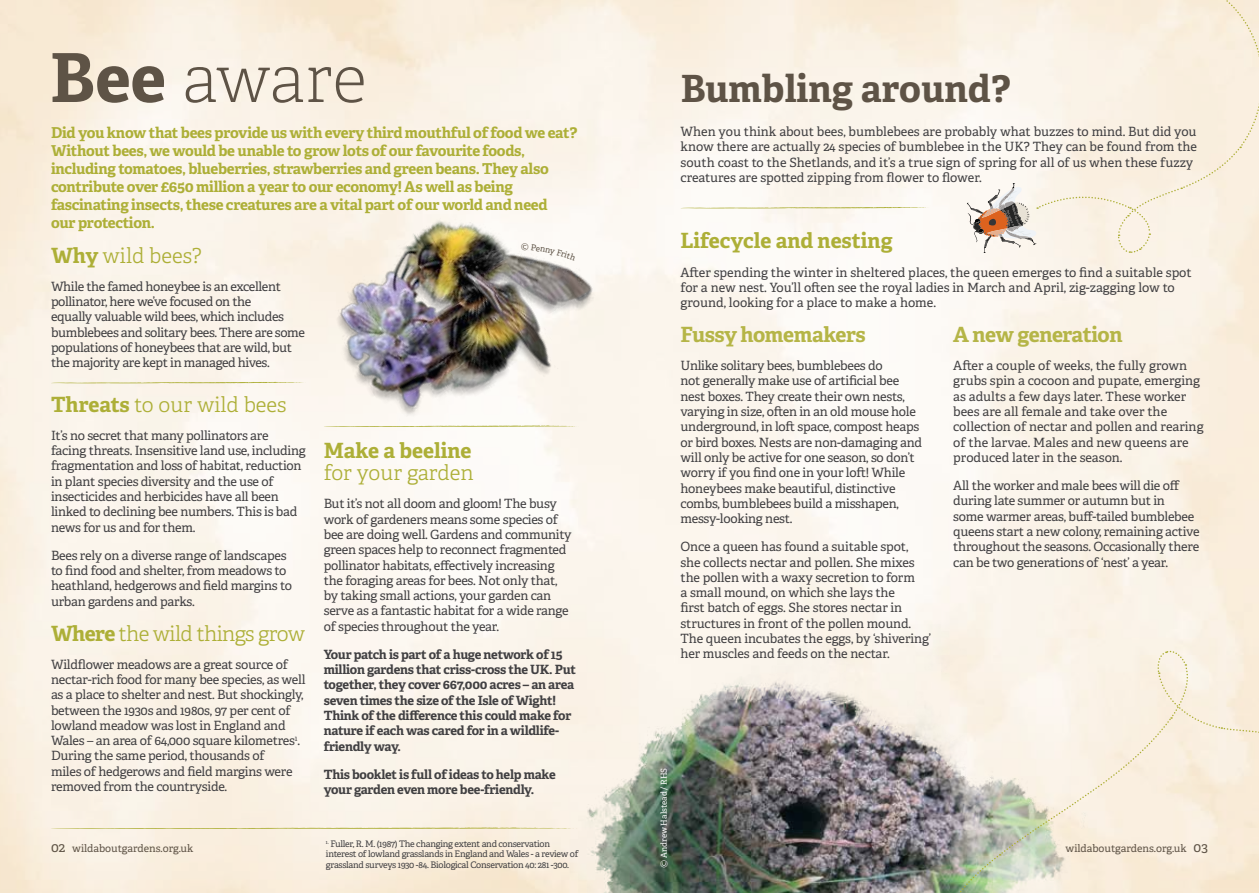
<style>
.page{position:relative;width:1259px;height:893px;background:#fff}
.page>*{position:absolute;margin:0;border:0;box-sizing:border-box;transform-origin:0 0}
.t1{font:100 67.5px "Adelle";letter-spacing:-.015em;color:#5e5346}
.t2{font:700 37.5px "Adelle";color:#5e5346}
.t3{font:300 21px "Adelle";letter-spacing:-.005em;color:#adaf37}
.t4{font:700 21px "Adelle";color:#adaf37}
.t5{font:700 21px "Adelle";letter-spacing:-.02em;color:#b5b547}
.t6{font:300 21px "Adelle";letter-spacing:-.03em;color:#adaf37}
.t7{font:700 15px/18px "Adelle";letter-spacing:-.02em;color:#adaf37}
.t8{font:12.75px/15.3px "Adelle";letter-spacing:-.02em;color:#414042}
.t9{font:12.75px/15.3px "Adelle";color:#414042}
.t10{font:700 12.75px/15.3px "Adelle";letter-spacing:-.02em;color:#414042}
.t11{font:10.5px "Adelle";color:#5e5346}
.t12{font:9px/10.8px "Adelle";letter-spacing:-.03em;color:#414042}
.t13{font:8.25px "Adelle";color:#fff}
.s1{font-weight:700}
.s2{font-size:13.5px}
.s3{font-family:"Verdana"}
</style>
<div class="page">
<img style="left:528px;top:624px;width:579px;height:269px">
<svg style="left:680px;top:207px;width:249px;height:2px"></svg>
<svg style="left:51px;top:382px;width:215px;height:2px"></svg>
<svg style="left:51px;top:827px;width:527px;height:2px"></svg>
<img style="left:266px;top:108px;width:403px;height:398px">
<svg style="left:951px;top:650px;width:308px;height:243px;background:#f0e8d9"></svg>
<svg style="left:967px;top:0;width:292px;height:254px;background:#f7eee1"></svg>
<svg style="left:521px;top:243px;width:55px;height:17px"></svg>
<h1 class="t1" style="left:50px;top:32px;width:318px"><span class="s1">Bee</span> aware</h1>
<p class="t7" style="left:51px;top:123px;width:528px">Did you know that bees provide us with every third mouthful of food we eat?<br>Without bees, we would be unable to grow lots of our favourite foods, including tomatoes, blueberries, strawberries and green beans. They also contribute over £650 million a year to our economy! As well as being fascinating insects, these creatures are a vital part of our world and need<br>our protection.</p>
<h3 class="t3" style="left:51px;top:240px;width:152px"><span class="s1">Why</span> wild bees?</h3>
<p class="t8" style="left:51px;top:278px;width:255px">While the famed honeybee is an excellent pollinator, here we’ve focused on the<br>equally valuable wild bees, which includes bumblebees and solitary bees. There are some populations of honeybees that are wild, but the majority are kept in managed hives.</p>
<h3 class="t3" style="left:51px;top:389px;width:237px"><span class="s1">Threats</span> to our wild bees</h3>
<p class="t8" style="left:51px;top:427px;width:256px">It’s no secret that many pollinators are facing threats. Insensitive land use, including fragmentation and loss of habitat, reduction in plant species diversity and the use of insecticides and herbicides have all been linked to declining bee numbers. This is bad news for us and for them.</p>
<p class="t8" style="left:51px;top:547px;width:242px">Bees rely on a diverse range of landscapes to find food and shelter, from meadows to heathland, hedgerows and field margins to urban gardens and parks.</p>
<h3 class="t6" style="left:51px;top:618px;width:256px"><span class="s1">Where</span> the wild things grow</h3>
<p class="t8" style="left:51px;top:656px;width:256px">Wildflower meadows are a great source of nectar-rich food for many bee species, as well as a place to shelter and nest. But shockingly, between the 1930s and 1980s, 97 per cent of lowland meadow was lost in England and Wales – an area of 64,000 square kilometres<sup>1</sup>.<br>During the same period, thousands of<br>miles of hedgerows and field margins were removed from the countryside.</p>
<p class="t11" style="left:51px;top:841px;width:144px"><span class="s2">02</span> wildaboutgardens.org.uk</p>
<h3 class="t4" style="left:324px;top:435px;width:149px">Make a beeline</h3>
<h3 class="t3" style="left:324px;top:458px;width:151px">for your garden</h3>
<p class="t8" style="left:324px;top:496px;width:249px">But it’s not all doom and gloom! The busy work of gardeners means some species of bee are doing well. Gardens and community green spaces help to reconnect fragmented pollinator habitats, effectively increasing the foraging areas for bees. Not only that, by taking small actions, your garden can serve as a fantastic habitat for a wide range of species throughout the year.</p>
<p class="t10" style="left:324px;top:646px;width:254px">Your patch is part of a huge network of 15 million gardens that criss-cross the UK. Put together, they cover 667,000 acres – an area seven times the size of the Isle of Wight!<br>Think of the difference this could make for nature if each was cared for in a wildlife&shy;friendly way.</p>
<p class="t10" style="left:324px;top:766px;width:233px">This booklet is full of ideas to help make your garden even more bee-friendly.</p>
<p class="t12" style="left:326px;top:838px;width:254px"><sup>1.</sup> Fuller, R. M. (1987) The changing extent and conservation interest of lowland grasslands in England and Wales - a review of grassland surveys 1930 -84. Biological Conservation 40: 281 -300.</p>
<h2 class="t2" style="left:680px;top:62px;width:331px">Bumbling around?</h2>
<p class="t9" style="left:680px;top:123px;width:518px">When you think about bees, bumblebees are probably what buzzes to mind. But did you know there are actually 24 species of bumblebee in the UK? They can be found from the south coast to the Shetlands, and it’s a true sign of spring for all of us when these fuzzy creatures are spotted zipping from flower to flower.</p>
<h3 class="t4" style="left:680px;top:226px;width:214px">Lifecycle and nesting</h3>
<p class="t9" style="left:680px;top:264px;width:513px">After spending the winter in sheltered places, the queen emerges to find a suitable spot for a new nest. You’ll often see the royal ladies in March and April, zig-zagging low to ground, looking for a place to make a home.</p>
<h3 class="t5" style="left:680px;top:319px;width:187px">Fussy homemakers</h3>
<p class="t8" style="left:680px;top:357px;width:243px">Unlike solitary bees, bumblebees do<br>not generally make use of artificial bee nest boxes. They create their own nests, varying in size, often in an old mouse hole underground, in loft space, compost heaps or bird boxes. Nests are non-damaging and will only be active for one season, so don’t worry if you find one in your loft! While honeybees make beautiful, distinctive combs, bumblebees build a misshapen, messy-looking nest.</p>
<p class="t8" style="left:680px;top:538px;width:252px">Once a queen has found a suitable spot, she collects nectar and pollen. She mixes the pollen with a waxy secretion to form<br>a small mound, on which she lays the<br>first batch of eggs. She stores nectar in structures in front of the pollen mound.<br>The queen incubates the eggs, by ‘shivering’ her muscles and feeds on the nectar.</p>
<h3 class="t5" style="left:953px;top:319px;width:171px">A new generation</h3>
<p class="t9" style="left:953px;top:357px;width:252px">After a couple of weeks, the fully grown grubs spin a cocoon and pupate, emerging as adults a few days later. These worker bees are all female and take over the collection of nectar and pollen and rearing of the larvae. Males and new queens are produced later in the season.</p>
<p class="t8" style="left:953px;top:477px;width:248px">All the worker and male bees will die off during late summer or autumn but in<br>some warmer areas, buff-tailed bumblebee queens start a new colony, remaining active throughout the seasons. Occasionally there can be two generations of ‘nest’ a year.</p>
<p class="t13" style="left:658px;top:868px;width:102px;rotate:-90deg"><span class="s3">©</span> Andrew Halstead / RHS</p>
<p class="t11" style="left:1065px;top:841px;width:144px">wildaboutgardens.org.uk <span class="s2">03</span></p>
</div>
